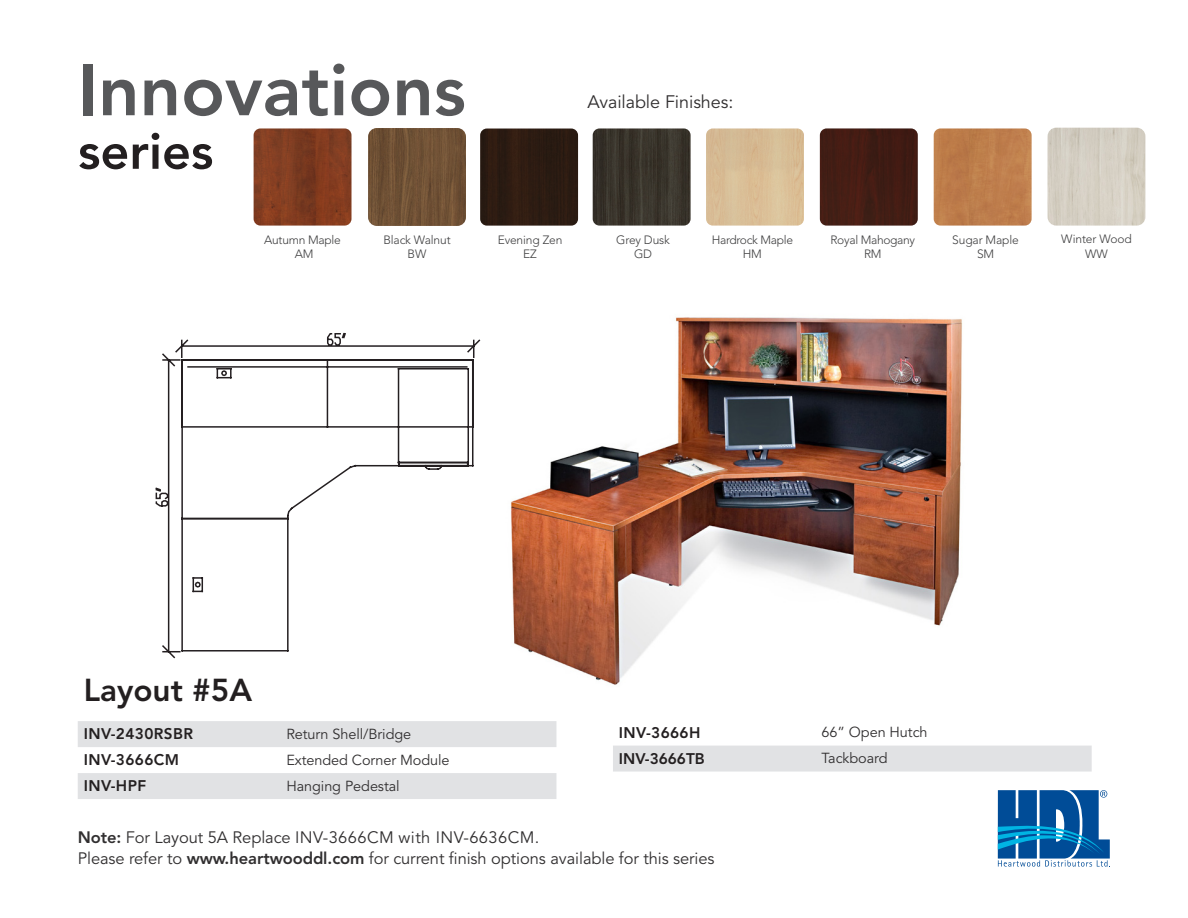
<style>
.page{position:relative;width:1188px;height:918px;background:#fff}
.page>*{position:absolute;margin:0;border:0;box-sizing:border-box;transform-origin:0 0}
.t1{font:800 72.3px "Avenir LT Std";color:#57585a}
.t2{font:800 50.4px "Avenir LT Std";color:#231f20}
.t3{font:800 31.5px "Avenir LT Std";color:#231f20}
.t4{font:18px "Avenir LT Std";letter-spacing:-.005em;color:#312f30}
.Layouts-WRK{font:16.5px "Avenir LT Std";letter-spacing:-.005em;color:#312f30}
.Layouts-WRK-2{font:16.5px "Avenir LT Std";letter-spacing:.025em;color:#312f30}
.Layouts-WRK-3{font:800 15.3px "Avenir LT Std";letter-spacing:.025em;color:#231f20}
.Layouts-WRK-4{font:800 15.3px "Avenir LT Std";color:#231f20}
.Layouts-WRK-5{font:14.4px "Avenir LT Std";letter-spacing:-.005em;color:#312f30}
.t5{font:300 12px/14.4px "Avenir LT Std";letter-spacing:-.01em;color:#3e3e3f;text-align:center}
.s1{font-weight:800}
</style>
<div class="page">
<svg style="left:998px;top:790px;width:112px;height:77px"></svg>
<img style="left:934px;top:128px;width:98px;height:98px">
<img style="left:593px;top:128px;width:98px;height:98px">
<img style="left:706px;top:128px;width:98px;height:98px">
<img style="left:820px;top:128px;width:98px;height:98px">
<img style="left:254px;top:128px;width:98px;height:98px">
<div style="left:480px;top:129px;width:98px;height:97px;background:#2d1c12"></div>
<img style="left:1048px;top:128px;width:97px;height:98px">
<img style="left:368px;top:128px;width:98px;height:98px">
<img style="left:511px;top:317px;width:452px;height:368px">
<svg style="left:155px;top:332px;width:326px;height:327px"></svg>
<svg style="left:78px;top:721px;width:478px;height:78px"></svg>
<div style="left:613px;top:746px;width:479px;height:26px;background:#e1e2e4"></div>
<h1 class="t1" style="left:78px;top:47px;width:389px">Innovations</h1>
<h2 class="t2" style="left:78px;top:121px;width:137px">series</h2>
<h3 class="t4" style="left:588px;top:91px;width:147px">Available Finishes:</h3>
<p class="t5" style="left:616px;top:232px;width:55px">Grey Dusk<br>GD</p>
<p class="t5" style="left:712px;top:232px;width:83px">Hardrock Maple<br>HM</p>
<p class="t5" style="left:831px;top:232px;width:86px">Royal Mahogany<br>RM</p>
<p class="t5" style="left:1061px;top:232px;width:72px">Winter Wood<br>WW</p>
<p class="t5" style="left:264px;top:232px;width:78px">Autumn Maple<br>AM</p>
<p class="t5" style="left:498px;top:232px;width:66px">Evening Zen<br>EZ</p>
<p class="t5" style="left:952px;top:232px;width:68px">Sugar Maple<br>SM</p>
<p class="t5" style="left:383px;top:233px;width:69px">Black Walnut<br>BW</p>
<p class="t3" style="left:84px;top:671px;width:170px">Layout #5A</p>
<p class="Layouts-WRK-3" style="left:84px;top:725px;width:111px">INV-2430RSBR</p>
<p class="Layouts-WRK-5" style="left:286px;top:726px;width:126px">Return Shell/Bridge</p>
<p class="Layouts-WRK-3" style="left:84px;top:751px;width:97px">INV-3666CM</p>
<p class="Layouts-WRK-5" style="left:286px;top:752px;width:165px">Extended Corner Module</p>
<p class="Layouts-WRK-3" style="left:84px;top:777px;width:64px">INV-HPF</p>
<p class="Layouts-WRK-5" style="left:286px;top:778px;width:115px">Hanging Pedestal</p>
<p class="Layouts-WRK-2" style="left:78px;top:828px;width:463px"><span class="s1">Note:</span> For Layout 5A Replace INV-3666CM with INV-6636CM.</p>
<p class="Layouts-WRK-3" style="left:619px;top:724px;width:83px">INV-3666H</p>
<p class="Layouts-WRK-5" style="left:822px;top:724px;width:108px">66” Open Hutch</p>
<p class="Layouts-WRK-4" style="left:619px;top:750px;width:87px">INV-3666TB</p>
<p class="Layouts-WRK-5" style="left:822px;top:750px;width:67px">Tackboard</p>
<p class="Layouts-WRK" style="left:78px;top:848px;width:638px">Please refer to <span class="s1">www.heartwooddl.com</span> for current finish options available for this series</p>
</div>
